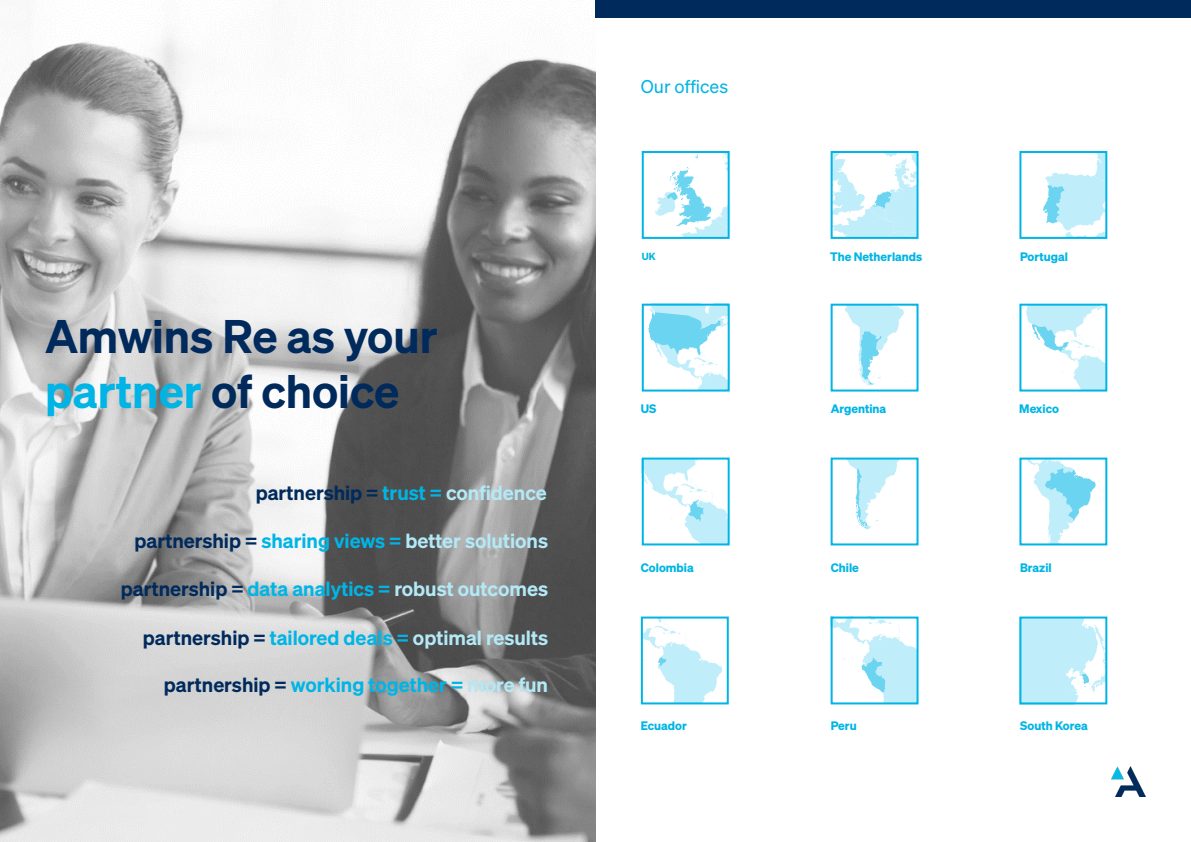
<style>
.page{position:relative;width:1191px;height:842px;background:#fff}
.page>*{position:absolute;margin:0;border:0;box-sizing:border-box;transform-origin:0 0}
.Section_Title_DIN_Bo{font:600 46px/55.2px "Sohne";color:#002a5c}
.Section_Title_DIN_Bo-2{font:600 20px "Sohne";color:#00b5e5}
.Section_Title_DIN_Bo-3{font:600 20px "Sohne";color:#b3e9f7}
.Section_Title_DIN_Bo-4{font:600 20px "Sohne";color:#002a5c}
.Section_Title_DIN_Bo-5{font:18px "Sohne Buch";color:#00b5e5}
.Section_Title_DIN_Bo-6{font:12px "Sohne Dreiviertelfett";color:#00b5e5}
.Bullet_Text_Tisa_Reg{font:10px "Sohne Dreiviertelfett";color:#00b5e5}
.s1{color:#00b5e5}
.s2{color:#b3e9f7}
.s3{color:#002a5c}
</style>
<div class="page">
<svg style="left:1043px;top:154px;width:61px;height:82px"></svg>
<div style="left:1019px;top:151px;width:88px;height:88px;border:2px solid #00b5e5"></div>
<svg style="left:833px;top:154px;width:82px;height:82px"></svg>
<div style="left:830px;top:151px;width:88px;height:88px;border:2px solid #00b5e5"></div>
<svg style="left:648px;top:307px;width:78px;height:82px"></svg>
<div style="left:642px;top:304px;width:87px;height:88px;border:2px solid #00b5e5"></div>
<svg style="left:654px;top:154px;width:72px;height:82px"></svg>
<div style="left:642px;top:151px;width:87px;height:88px;border:2px solid #00b5e5"></div>
<div style="left:830px;top:304px;width:88px;height:88px;border:2px solid #00b5e5"></div>
<svg style="left:845px;top:304px;width:61px;height:82px"></svg>
<div style="left:1019px;top:304px;width:88px;height:88px;border:2px solid #00b5e5"></div>
<svg style="left:1020px;top:304px;width:86px;height:87px"></svg>
<svg style="left:642px;top:458px;width:86px;height:87px"></svg>
<div style="left:830px;top:458px;width:88px;height:87px;border:2px solid #00b5e5"></div>
<svg style="left:842px;top:458px;width:62px;height:71px"></svg>
<div style="left:1019px;top:458px;width:88px;height:87px;border:2px solid #00b5e5"></div>
<svg style="left:1020px;top:458px;width:78px;height:87px"></svg>
<div style="left:641px;top:616px;width:88px;height:88px;border:2px solid #00b5e5"></div>
<svg style="left:641px;top:617px;width:84px;height:87px"></svg>
<svg style="left:833px;top:619px;width:82px;height:82px"></svg>
<div style="left:830px;top:616px;width:88px;height:88px;border:2px solid #00b5e5"></div>
<div style="left:1019px;top:616px;width:88px;height:88px;border:2px solid #00b5e5"></div>
<svg style="left:1020px;top:617px;width:86px;height:87px"></svg>
<img style="left:1111px;top:766px;width:34px;height:31px">
<img style="left:0;top:0;width:595px;height:842px">
<div style="left:595px;top:0;width:596px;height:18px;background:#002a5c"></div>
<p class="Section_Title_DIN_Bo" style="left:45px;top:307px;width:394px">Amwins Re as your <span class="s1">partner</span> of choice</p>
<p class="Section_Title_DIN_Bo-4" style="left:256px;top:481px;width:293px">partnership = <span class="s1">trust =</span> <span class="s2">confidence</span></p>
<p class="Section_Title_DIN_Bo-3" style="left:134px;top:529px;width:415px"><span class="s3">partnership =</span> <span class="s1">sharing views =</span> better solutions</p>
<p class="Section_Title_DIN_Bo-2" style="left:121px;top:576px;width:429px"><span class="s3">partnership =</span> data analytics = <span class="s2">robust outcomes</span></p>
<p class="Section_Title_DIN_Bo-2" style="left:143px;top:626px;width:407px"><span class="s3">partnership =</span> tailored deals = <span class="s2">optimal results</span></p>
<p class="Section_Title_DIN_Bo-2" style="left:164px;top:672px;width:385px"><span class="s3">partnership =</span> working together = <span class="s2">more fun</span></p>
<p class="Section_Title_DIN_Bo-5" style="left:641px;top:75px;width:89px">Our offices</p>
<p class="Bullet_Text_Tisa_Reg" style="left:642px;top:250px;width:15px">UK</p>
<p class="Section_Title_DIN_Bo-6" style="left:1020px;top:249px;width:49px">Portugal</p>
<p class="Section_Title_DIN_Bo-6" style="left:830px;top:249px;width:94px">The Netherlands</p>
<p class="Section_Title_DIN_Bo-6" style="left:641px;top:401px;width:17px">US</p>
<p class="Section_Title_DIN_Bo-6" style="left:830px;top:401px;width:57px">Argentina</p>
<p class="Section_Title_DIN_Bo-6" style="left:1019px;top:401px;width:41px">Mexico</p>
<p class="Section_Title_DIN_Bo-6" style="left:641px;top:560px;width:54px">Colombia</p>
<p class="Section_Title_DIN_Bo-6" style="left:830px;top:560px;width:30px">Chile</p>
<p class="Section_Title_DIN_Bo-6" style="left:1020px;top:560px;width:33px">Brazil</p>
<p class="Section_Title_DIN_Bo-6" style="left:641px;top:718px;width:48px">Ecuador</p>
<p class="Section_Title_DIN_Bo-6" style="left:830px;top:718px;width:27px">Peru</p>
<p class="Section_Title_DIN_Bo-6" style="left:1020px;top:718px;width:69px">South Korea</p>
</div>
